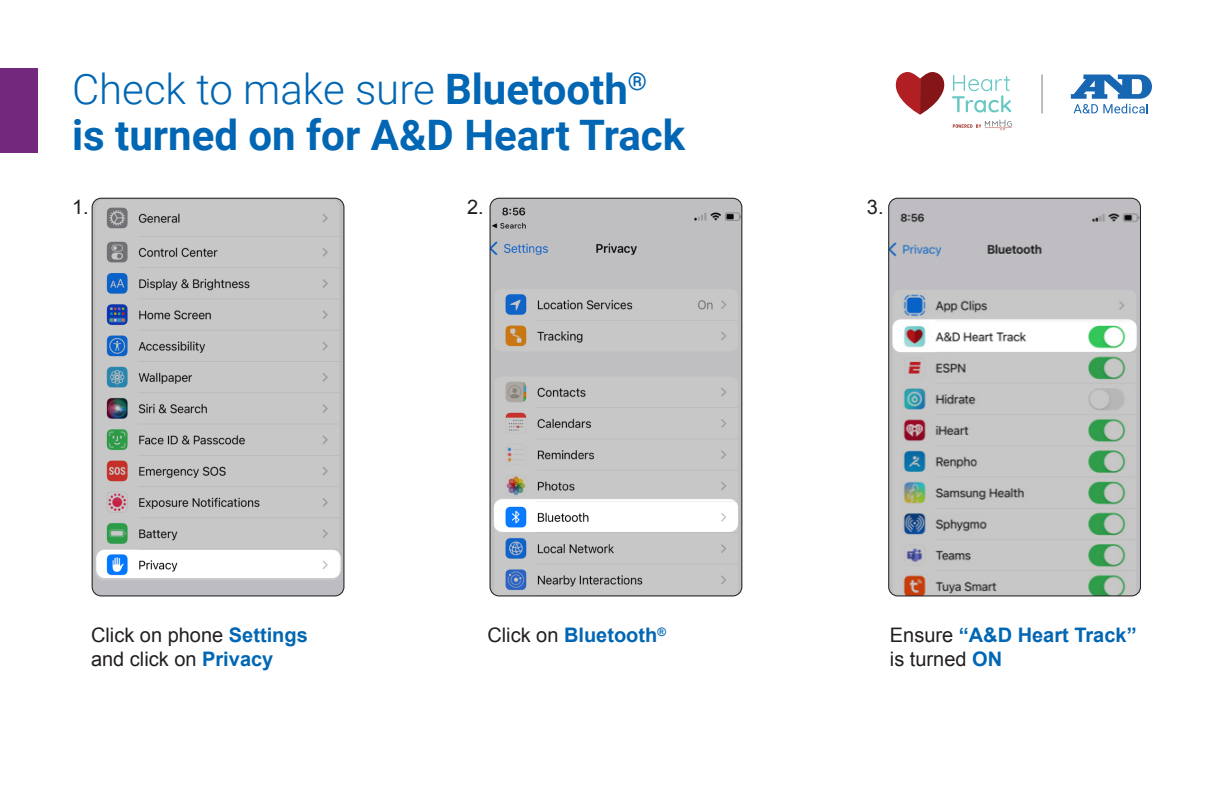
<style>
.page{position:relative;width:1224px;height:792px;background:#fff}
.page>*{position:absolute;margin:0;border:0;box-sizing:border-box;transform-origin:0 0}
.t1{font:700 42px/46px "Roboto";color:#0166b3}
.t2{font:700 20px/24px "Arial";color:#0166b3}
.t3{font:20px "Arial";color:#231f20}
.t4{font:700 11.6px "Arial";color:#0166b3}
.s1{font-weight:300}
.s2{font-weight:700;color:#0166b3}
.s3{font-weight:400;color:#231f20}
</style>
<div class="page">
<svg style="left:953px;top:120px;width:59px;height:11px"></svg>
<svg style="left:896px;top:72px;width:48px;height:43px"></svg>
<svg style="left:952px;top:75px;width:59px;height:38px"></svg>
<svg style="left:1071px;top:75px;width:81px;height:38px"></svg>
<hr style="left:1042px;top:74px;width:1px;height:39px;background:#7d7d7c">
<div style="left:0;top:68px;width:37px;height:85px;background:#74287d"></div>
<svg style="left:490px;top:198px;width:252px;height:398px;background:#c0c0c3"></svg>
<svg style="left:888px;top:198px;width:253px;height:398px;background:#bbbebd"></svg>
<svg style="left:92px;top:198px;width:252px;height:398px;background:#bebfc1"></svg>
<p class="t1" style="left:72px;top:64px;width:615px"><span class="s1">Check to make sure</span> Bluetooth<sup>® </sup>is turned on for A&amp;D Heart Track</p>
<p class="t3" style="left:72px;top:194px;width:18px">1.</p>
<p class="t3" style="left:467px;top:194px;width:18px">2.</p>
<p class="t3" style="left:867px;top:194px;width:18px">3.</p>
<p class="t3" style="left:91px;top:622px;width:218px">Click on phone <span class="s2">Settings</span></p>
<p class="t4" style="left:657px;top:624px;width:10px">®</p>
<p class="t3" style="left:91px;top:646px;width:184px">and click on <span class="s2">Privacy</span></p>
<p class="t2" style="left:487px;top:624px;width:171px"><span class="s3">Click on</span> Bluetooth</p>
<p class="t2" style="left:890px;top:624px;width:248px"><span class="s3">Ensure</span> “A&amp;D Heart Track” <span class="s3">is turned</span> ON</p>
</div>
